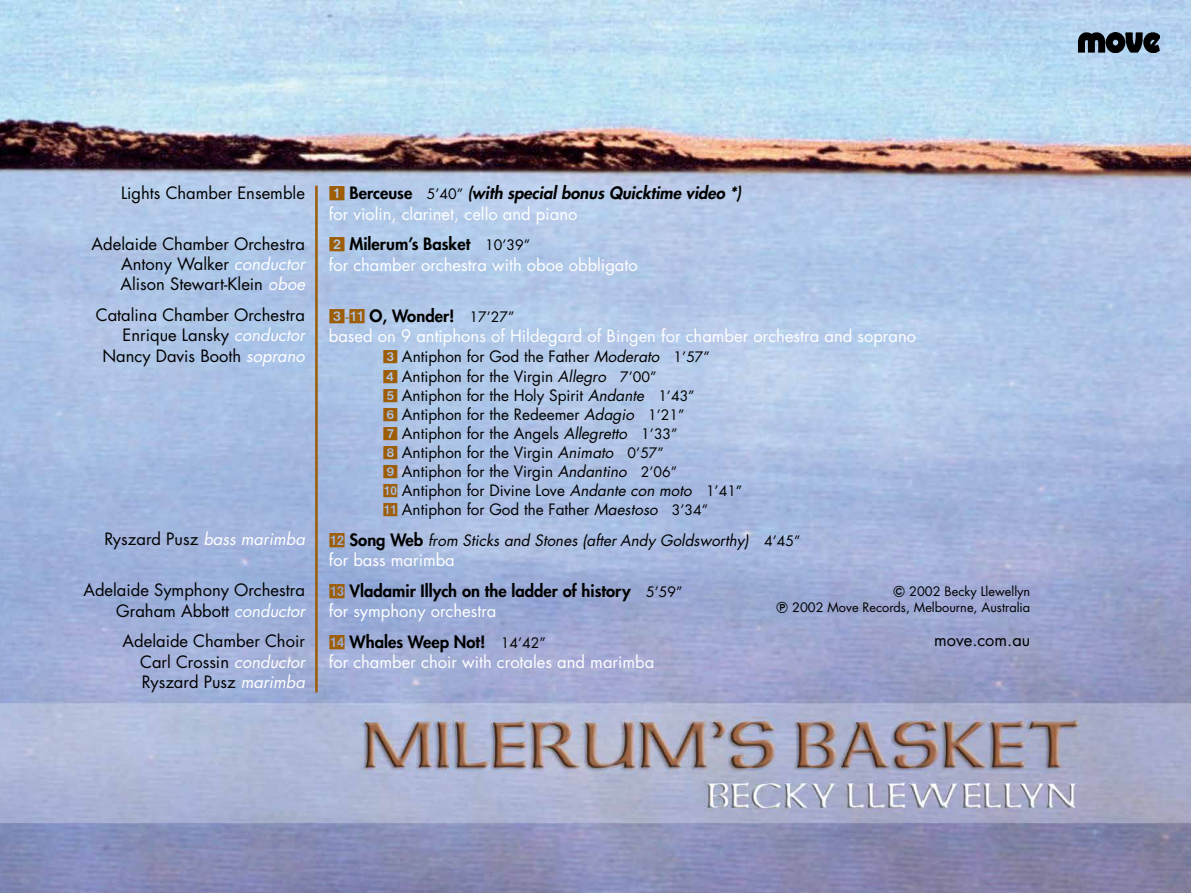
<style>
.page{position:relative;width:1191px;height:893px;background:#fff}
.page>*{position:absolute;margin:0;border:0;box-sizing:border-box;transform-origin:0 0}
.t1{font:16.65px/20.4px "Futura";color:#000;text-align:justify}
.t2{font:16.65px/20.4px "Futura";color:#fff}
.t3{font:italic 800 16.65px/20.4px "Futura";color:#000}
.t4{font:800 16.65px/30.6px "Futura";color:#000}
.t5{font:16.5px "Futura";color:#000}
.t6{font:15.3px/19.2px "Futura";color:#000}
.t7{font:italic 15.3px "Futura";color:#000}
.t8{font:12.75px/15.3px "Futura";color:#000;text-align:right}
.s1{font-style:italic;color:#fff}
.s2{font-family:"Format Pi One S Si";font-weight:400;font-style:normal;color:#9d5d07}
.s3{font-style:normal}
.s4{font-weight:400;font-style:normal;font-size:14.1px}
.s5{font-weight:400;font-style:normal;color:#fff}
.s6{font-family:"Format Pi One S Si";color:#9d5d07}
.s7{font-weight:800;color:#000}
.s8{font-size:14.1px;color:#000}
.s9{color:#9d5d07}
.s10{font-style:italic}
.s11{font-size:14.1px}
.s12{font-family:"Format Pi One S Si";font-style:normal;font-size:16.65px;color:#9d5d07}
.s13{font-weight:800;font-style:normal;font-size:16.65px}
.s14{font-style:normal;font-size:14.1px}
.s15{font-weight:400;color:#fff}
.s16{font-family:"Format Pi One S Si";font-weight:400;color:#9d5d07}
.s17{font-weight:400;font-size:14.1px}
.s18{font-family:"Format Pi Two S Si"}
</style>
<div class="page">
<img style="left:0;top:0;width:1191px;height:893px">
<img style="left:1079px;top:33px;width:81px;height:19px">
<hr style="left:315px;top:186px;width:3px;height:506px;background:#9d5d07">
<p class="t1" style="left:121px;top:182px;width:185px">Lights Chamber Ensemble</p>
<p class="t1" style="left:121px;top:233px;width:186px;text-indent:-29px">Adelaide Chamber Orchestra Antony Walker <span class="s1">conductor </span>Alison Stewart-Klein <span class="s1">oboe</span></p>
<p class="t1" style="left:96px;top:304px;width:211px;text-align:right">Catalina Chamber Orchestra<br>Enrique Lansky <span class="s1">conductor<br></span>Nancy Davis Booth <span class="s1">soprano</span></p>
<p class="t1" style="left:104px;top:529px;width:202px">Ryszard Pusz <span class="s1">bass marimba</span></p>
<p class="t1" style="left:83px;top:580px;width:223px;text-align:right">Adelaide Symphony Orchestra<br>Graham Abbott <span class="s1">conductor</span></p>
<p class="t1" style="left:140px;top:631px;width:166px;text-indent:-18px">Adelaide Chamber Choir Carl Crossin <span class="s1">conductor </span>Ryszard Pusz <span class="s1">marimba</span></p>
<p class="t3" style="left:329px;top:183px;width:414px"><span class="s2">1</span> <span class="s3">Berceuse</span> <span class="s4">5’40”</span> (with special bonus Quicktime video *) <span class="s5">for violin, clarinet, cello and piano</span></p>
<p class="t2" style="left:329px;top:234px;width:310px"><span class="s6">2</span> <span class="s7">Milerum’s Basket</span> <span class="s8">10’39”<br></span>for chamber orchestra with oboe obbligato</p>
<p class="t2" style="left:329px;top:305px;width:589px"><span class="s6">3</span><span class="s9">-</span><span class="s6">QA</span> <span class="s7">O, Wonder!</span> <span class="s8">17’27”<br></span>based on 9 antiphons of Hildegard of Bingen for chamber orchestra and soprano</p>
<p class="t6" style="left:383px;top:347px;width:361px"><span class="s6">3</span> Antiphon for God the Father <span class="s10">Moderato</span> <span class="s11">1’57”<br></span><span class="s6">4</span> Antiphon for the Virgin <span class="s10">Allegro</span> <span class="s11">7’00”<br></span><span class="s6">5</span> Antiphon for the Holy Spirit <span class="s10">Andante</span> <span class="s11">1’43”<br></span><span class="s6">6</span> Antiphon for the Redeemer <span class="s10">Adagio</span> <span class="s11">1’21”<br></span><span class="s6">7</span> Antiphon for the Angels <span class="s10">Allegretto</span> <span class="s11">1’33”<br></span><span class="s6">8</span> Antiphon for the Virgin <span class="s10">Animato</span> <span class="s11">0’57”<br></span><span class="s6">9</span> Antiphon for the Virgin <span class="s10">Andantino</span> <span class="s11">2’06”<br></span><span class="s6">Q0</span> Antiphon for Divine Love <span class="s10">Andante con moto</span> <span class="s11">1’41” </span><span class="s6">QA</span> Antiphon for God the Father <span class="s10">Maestoso</span> <span class="s11">3’34”</span></p>
<p class="t7" style="left:329px;top:530px;width:473px"><span class="s12">QS</span> <span class="s13">Song Web</span> from Sticks and Stones (after Andy Goldsworthy) <span class="s14">4’45”</span></p>
<p class="t4" style="left:329px;top:545px;width:355px"><span class="s15">for bass marimba<br></span><span class="s16">QD</span> Vladamir Illych on the ladder of history <span class="s17">5’59”</span></p>
<p class="t2" style="left:329px;top:596px;width:218px;line-height:30.6px">for symphony orchestra<br><span class="s6">QF</span> <span class="s7">Whales Weep Not!</span> <span class="s8">14’42”</span></p>
<p class="t2" style="left:329px;top:652px;width:327px">for chamber choir with crotales and marimba</p>
<p class="t8" style="left:776px;top:584px;width:256px"><span class="s18">C</span> 2002 Becky Llewellyn<br><span class="s18">P</span> 2002 Move Records, Melbourne, Australia</p>
<p class="t5" style="left:934px;top:629px;width:98px">move.com.au</p>
</div>
